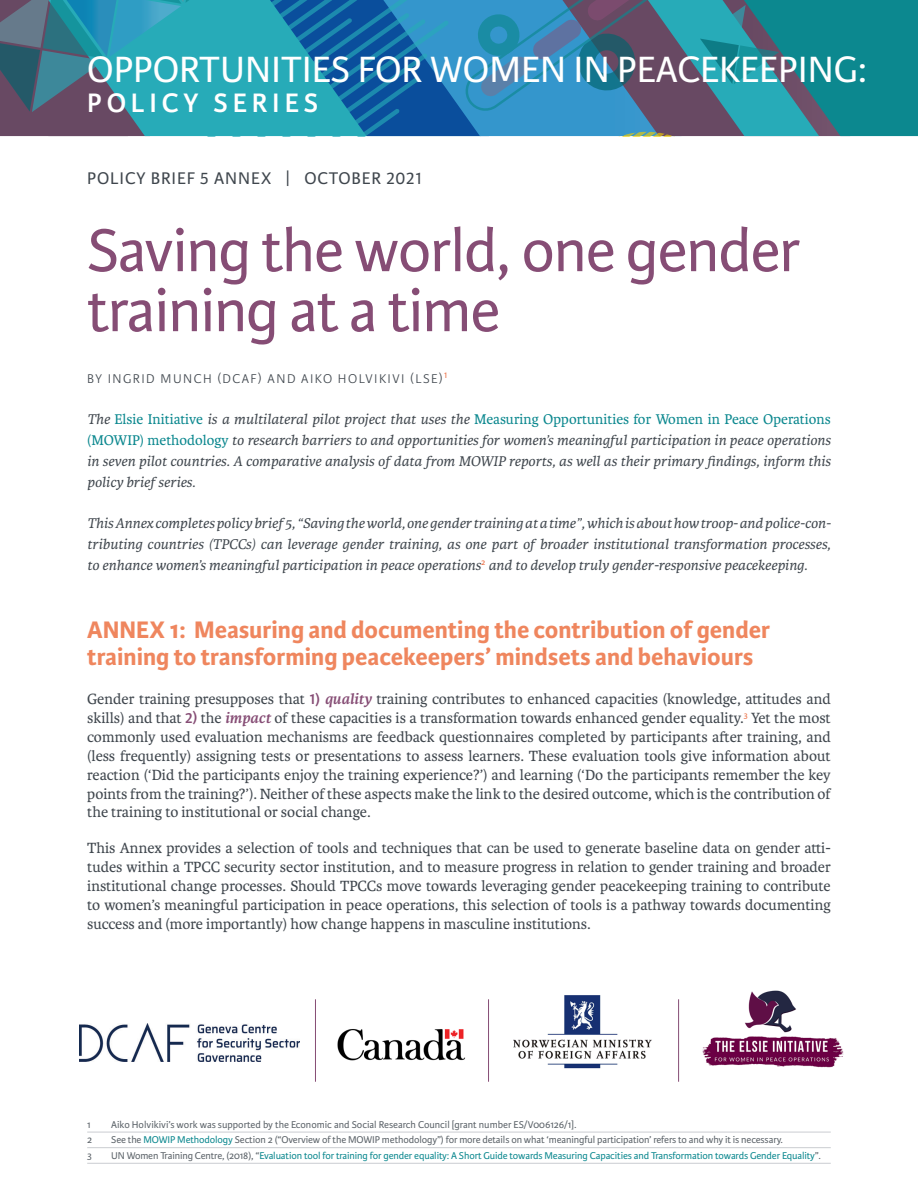
<style>
.page{position:relative;width:918px;height:1188px;background:#fff}
.page>*{position:absolute;margin:0;border:0;box-sizing:border-box;transform-origin:0 0}
.Cover_title_Annex{font:64.5px/60px "Karmina Sans";letter-spacing:-.02em;color:#864d75}
.Heading_02_sub{font:39px "Karmina Sans";color:#fff}
.Heading_02_sub-2{font:600 28.5px "Karmina Sans";letter-spacing:.17em;color:#fff}
.Heading_03_Orange{font:700 25.5px/27px "Karmina Sans";color:#ef865e}
.Heading_02_sub-3{font:18px "Karmina Sans";letter-spacing:.05em;color:#3f464d}
.body_text{font:15.75px/18.9px "Karmina";color:#3f464d;text-align:justify}
.intro_text{font:italic 15px/21px "Karmina";color:#3f464d;text-align:justify}
.byline{font:300 13.5px "Karmina Sans";letter-spacing:.11em;color:#3f464d}
.Footnote{font:10.5px "Karmina Sans";letter-spacing:-.01em;color:#5c6369}
.Footnote-2{font:10.5px "Karmina Sans";letter-spacing:-.01em;color:#0c888f}
.s1{font-style:normal;color:#0c888f}
.s2{font-family:"Karmina Sans";font-weight:600;color:#864d75}
.s3{font-weight:700;font-style:italic;color:#864d75}
.s4{color:#0c888f}
.s5{color:#5c6369}
</style>
<div class="page">
<svg style="left:0;top:0;width:918px;height:136px;background:#2e83a0"></svg>
<hr style="left:87px;top:1132px;width:744px;height:1px;background:#cacdd1">
<hr style="left:87px;top:1147px;width:744px;height:1px;background:#cacdd1">
<hr style="left:87px;top:1163px;width:744px;height:1px;background:#cacdd1">
<img style="left:338px;top:1029px;width:127px;height:31px">
<img style="left:514px;top:995px;width:138px;height:74px">
<img style="left:79px;top:1023px;width:221px;height:38px">
<img style="left:702px;top:990px;width:142px;height:78px">
<hr style="left:315px;top:999px;width:1px;height:83px;background:#864d75">
<hr style="left:488px;top:999px;width:1px;height:83px;background:#864d75">
<hr style="left:678px;top:999px;width:1px;height:83px;background:#864d75">
<p class="Heading_02_sub" style="left:87px;top:48px;width:781px">OPPORTUNITIES FOR WOMEN IN PEACEKEEPING:</p>
<p class="Heading_02_sub-2" style="left:87px;top:87px;width:233px">POLICY SERIES</p>
<p class="Heading_02_sub-3" style="left:87px;top:168px;width:336px">POLICY BRIEF 5 ANNEX | OCTOBER 2021</p>
<p class="Cover_title_Annex" style="left:87px;top:222px;width:715px">Saving the world, one gender training at a time</p>
<p class="byline" style="left:87px;top:371px;width:362px">BY INGRID MUNCH (DCAF) AND AIKO HOLVIKIVI (LSE)<sup>1</sup></p>
<p class="intro_text" style="left:87px;top:409px;width:745px">The <span class="s1">Elsie Initiative</span> is a multilateral pilot project that uses the <span class="s1">Measuring Opportunities for Women in Peace Operations (MOWIP) methodology</span> to research barriers to and opportunities for women’s meaningful participation in peace operations in seven pilot countries. A comparative analysis of data from MOWIP reports, as well as their primary findings, inform this policy brief series.</p>
<p class="intro_text" style="left:87px;top:513px;width:745px">This Annex completes policy brief 5, “Saving the world, one gender training at a time”, which is about how troop- and police-con&shy;tributing countries (TPCCs) can leverage gender training, as one part of broader institutional transformation processes, to enhance women’s meaningful participation in peace operations<sup>2</sup> and to develop truly gender-responsive peacekeeping.</p>
<p class="Heading_03_Orange" style="left:87px;top:617px;width:684px">ANNEX 1: Measuring and documenting the contribution of gender training to transforming peacekeepers’ mindsets and behaviours</p>
<p class="body_text" style="left:87px;top:690px;width:745px">Gender training presupposes that <span class="s2">1)</span> <span class="s3">quality</span> training contributes to enhanced capacities (knowledge, attitudes and skills) and that <span class="s2">2)</span> the <span class="s3">impact</span> of these capacities is a transformation towards enhanced gender equality.<sup>3</sup> Yet the most commonly used evaluation mechanisms are feedback questionnaires completed by participants after training, and (less frequently) assigning tests or presentations to assess learners. These evaluation tools give information about reaction (‘Did the participants enjoy the training experience?’) and learning (‘Do the participants remember the key points from the training?’). Neither of these aspects make the link to the desired outcome, which is the contribution of the training to institutional or social change.</p>
<p class="body_text" style="left:87px;top:839px;width:745px">This Annex provides a selection of tools and techniques that can be used to generate baseline data on gender atti&shy;tudes within a TPCC security sector institution, and to measure progress in relation to gender training and broader institutional change processes. Should TPCCs move towards leveraging gender peacekeeping training to contribute to women’s meaningful participation in peace operations, this selection of tools is a pathway towards documenting success and (more importantly) how change happens in masculine institutions.</p>
<p class="Footnote" style="left:87px;top:1118px;width:5px">1</p>
<p class="Footnote" style="left:111px;top:1118px;width:467px">Aiko Holvikivi’s work was supported by the Economic and Social Research Council [grant number ES/V006126/1].</p>
<p class="Footnote" style="left:87px;top:1134px;width:7px">2</p>
<p class="Footnote" style="left:111px;top:1134px;width:673px">See the <span class="s4">MOWIP Methodology</span> Section 2 (“Overview of the MOWIP methodology”) for more details on what ‘meaningful participation’ refers to and why it is necessary.</p>
<p class="Footnote" style="left:87px;top:1150px;width:6px">3</p>
<p class="Footnote-2" style="left:111px;top:1150px;width:711px"><span class="s5">UN Women Training Centre, (2018), “</span>Evaluation tool for training for gender equality: A Short Guide towards Measuring Capacities and Transformation towards Gender Equality<span class="s5">”.</span></p>
</div>
